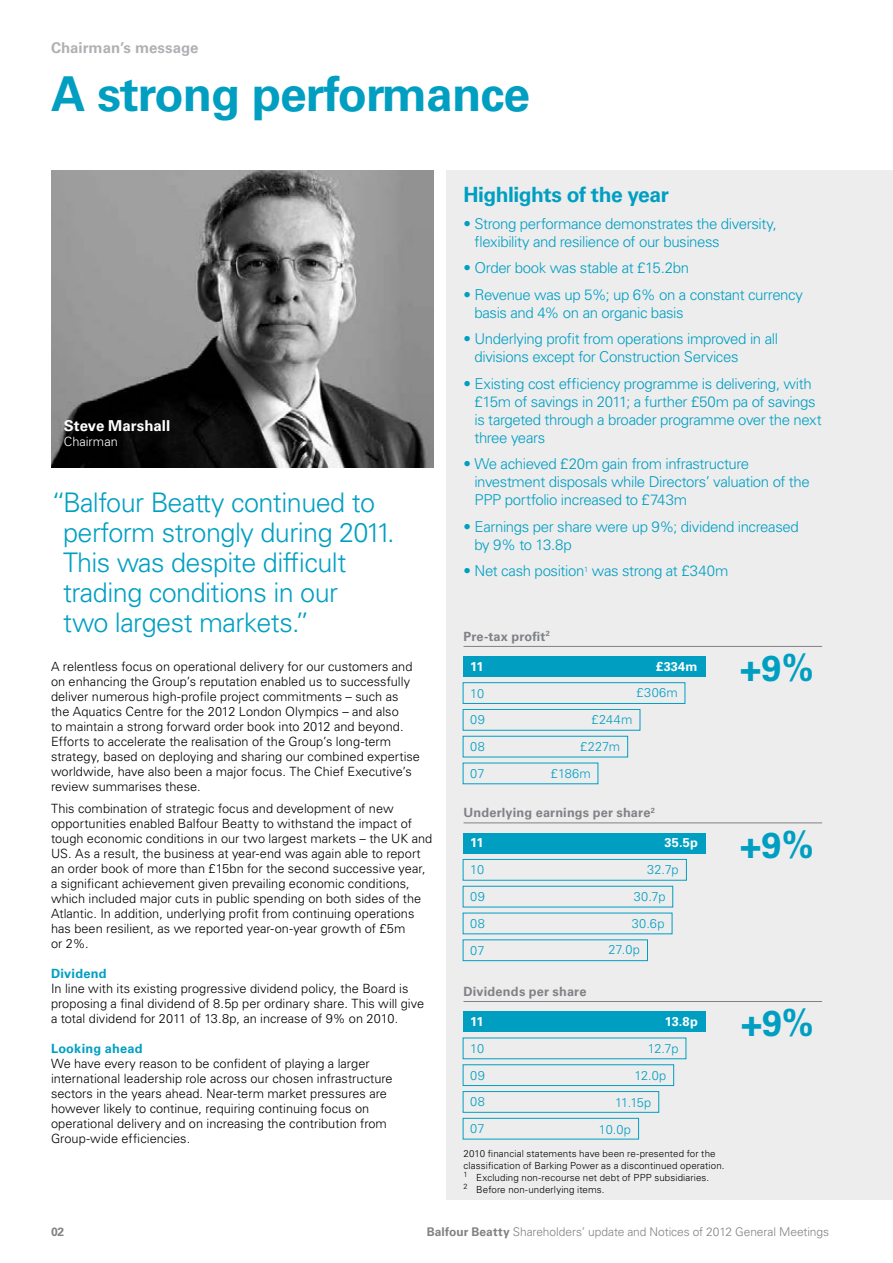
<style>
.page{position:relative;width:893px;height:1263px;background:#fff}
.page>*{position:absolute;margin:0;border:0;box-sizing:border-box;transform-origin:0 0}
.t1{font:700 48px "Univers LT Std";letter-spacing:-.02em;color:#009fc2}
.t2{font:700 36px "Univers LT Std";color:#009fc2}
.t3{font:300 27px/30px "Univers LT Std";letter-spacing:-.02em;color:#009fc2}
.t4{font:700 21px "Univers LT Std";letter-spacing:-.025em;color:#009fc2}
.t5{font:300 15px/18px "Univers LT Std";letter-spacing:-.025em;color:#009fc2}
.t6{font:700 15px "Univers LT Std";color:#afb1b4}
.t7{font:700 15px "Univers LT Std";color:#fff}
.t8{font:300 12.75px/15px "Univers LT Std";color:#000}
.t9{font:300 12.75px/26.8px "Univers LT Std";letter-spacing:.015em;color:#009fc2;text-align:justify}
.t10{font:700 12.75px "Univers LT Std";letter-spacing:.015em;color:#808285}
.t11{font:700 12.75px "Univers LT Std";letter-spacing:.015em;color:#fff}
.t12{font:700 12.75px "Univers LT Std";letter-spacing:.02em;color:#009fc2}
.t13{font:300 12.75px "Univers LT Std";letter-spacing:.005em;color:#fff}
.t14{font:300 12px "Univers LT Std";letter-spacing:-.005em;color:#808285}
.t15{font:700 12px "Univers LT Std";color:#808285}
.t16{font:300 9.75px/12px "Univers LT Std";letter-spacing:.01em;color:#000}
.s1{font-weight:700}
</style>
<div class="page">
<div style="left:446px;top:170px;width:447px;height:1029px;background:#ededee"></div>
<img style="left:51px;top:170px;width:383px;height:298px">
<hr style="left:463px;top:646px;width:359px;height:1px;background:#808285">
<hr style="left:463px;top:822px;width:359px;height:1px;background:#808285">
<hr style="left:463px;top:1001px;width:359px;height:1px;background:#808285">
<div style="left:463px;top:1011px;width:242px;height:21px;background:#009fc2"></div>
<div style="left:463px;top:1064px;width:211px;height:22px;border:1px solid #009fc2"></div>
<div style="left:463px;top:1091px;width:196px;height:22px;border:1px solid #009fc2"></div>
<div style="left:463px;top:1118px;width:176px;height:21px;border:1px solid #009fc2"></div>
<div style="left:463px;top:833px;width:242px;height:20px;background:#009fc2"></div>
<div style="left:463px;top:859px;width:224px;height:21px;border:1px solid #009fc2"></div>
<div style="left:463px;top:939px;width:185px;height:22px;border:1px solid #009fc2"></div>
<div style="left:463px;top:656px;width:242px;height:21px;background:#009fc2"></div>
<div style="left:463px;top:682px;width:222px;height:22px;border:1px solid #009fc2"></div>
<div style="left:463px;top:709px;width:177px;height:22px;border:1px solid #009fc2"></div>
<div style="left:463px;top:736px;width:165px;height:21px;border:1px solid #009fc2"></div>
<p class="t6" style="left:51px;top:39px;width:149px">Chairman’s message</p>
<h1 class="t1" style="left:51px;top:66px;width:481px">A strong performance</h1>
<p class="t7" style="left:64px;top:417px;width:108px">Steve Marshall</p>
<p class="t13" style="left:64px;top:434px;width:56px">Chairman</p>
<h3 class="t3" style="left:63px;top:487px;width:333px;text-indent:-12px">“Balfour Beatty continued to perform strongly during 2011.<br>This was despite difficult trading conditions in our<br>two largest markets.”</h3>
<p class="t8" style="left:51px;top:659px;width:371px">A relentless focus on operational delivery for our customers and on enhancing the Group’s reputation enabled us to successfully deliver numerous high-profile project commitments – such as the Aquatics Centre for the 2012 London Olympics – and also<br>to maintain a strong forward order book into 2012 and beyond.<br>Efforts to accelerate the realisation of the Group’s long-term strategy, based on deploying and sharing our combined expertise worldwide, have also been a major focus. The Chief Executive’s review summarises these.</p>
<p class="t8" style="left:51px;top:801px;width:383px">This combination of strategic focus and development of new opportunities enabled Balfour Beatty to withstand the impact of tough economic conditions in our two largest markets – the UK and US. As a result, the business at year-end was again able to report an order book of more than £15bn for the second successive year, a significant achievement given prevailing economic conditions, which included major cuts in public spending on both sides of the Atlantic. In addition, underlying profit from continuing operations has been resilient, as we reported year-on-year growth of £5m<br>or 2%.</p>
<p class="t12" style="left:51px;top:966px;width:57px">Dividend</p>
<p class="t8" style="left:51px;top:981px;width:375px">In line with its existing progressive dividend policy, the Board is proposing a final dividend of 8.5p per ordinary share. This will give a total dividend for 2011 of 13.8p, an increase of 9% on 2010.</p>
<p class="t12" style="left:51px;top:1041px;width:93px">Looking ahead</p>
<p class="t8" style="left:51px;top:1056px;width:343px">We have every reason to be confident of playing a larger international leadership role across our chosen infrastructure sectors in the years ahead. Near-term market pressures are however likely to continue, requiring continuing focus on operational delivery and on increasing the contribution from Group-wide efficiencies.</p>
<h3 class="t4" style="left:463px;top:183px;width:207px">Highlights of the year</h3>
<p class="t5" style="left:474px;top:214px;width:304px;text-indent:-11px">• Strong performance demonstrates the diversity, flexibility and resilience of our business</p>
<p class="t5" style="left:463px;top:259px;width:227px">• Order book was stable at £15.2bn</p>
<p class="t5" style="left:474px;top:286px;width:330px;text-indent:-11px">• Revenue was up 5%; up 6% on a constant currency basis and 4% on an organic basis</p>
<p class="t5" style="left:474px;top:330px;width:305px;text-indent:-11px">• Underlying profit from operations improved in all divisions except for Construction Services</p>
<p class="t5" style="left:474px;top:375px;width:349px;text-indent:-11px">• Existing cost efficiency programme is delivering, with £15m of savings in 2011; a further £50m pa of savings is targeted through a broader programme over the next three years</p>
<p class="t5" style="left:474px;top:455px;width:337px;text-indent:-11px">• We achieved £20m gain from infrastructure investment disposals while Directors’ valuation of the<br>PPP portfolio increased to £743m</p>
<p class="t5" style="left:474px;top:518px;width:326px;text-indent:-11px">• Earnings per share were up 9%; dividend increased by 9% to 13.8p</p>
<p class="t5" style="left:463px;top:562px;width:266px">• Net cash position<sup>1</sup> was strong at £340m</p>
<p class="t10" style="left:463px;top:629px;width:88px">Pre-tax profit<sup>2</sup></p>
<p class="t11" style="left:470px;top:658px;width:15px">11</p>
<p class="t11" style="left:656px;top:659px;width:43px">£334m</p>
<h2 class="t2" style="left:740px;top:647px;width:75px">+9%</h2>
<p class="t9" style="left:470px;top:679px;width:16px">10<br>09<br>08<br>07</p>
<p class="t9" style="left:637px;top:679px;width:43px">£306m</p>
<p class="t9" style="left:592px;top:706px;width:42px">£244m</p>
<p class="t9" style="left:580px;top:733px;width:42px">£227m</p>
<p class="t9" style="left:551px;top:760px;width:42px">£186m</p>
<p class="t10" style="left:463px;top:805px;width:193px">Underlying earnings per share<sup>2</sup></p>
<p class="t11" style="left:470px;top:835px;width:15px">11</p>
<p class="t11" style="left:665px;top:835px;width:35px">35.5p</p>
<h2 class="t2" style="left:740px;top:824px;width:75px">+9%</h2>
<p class="t9" style="left:470px;top:856px;width:16px">10<br>09<br>08<br>07</p>
<p class="t10" style="left:463px;top:984px;width:124px">Dividends per share</p>
<p class="t11" style="left:470px;top:1014px;width:15px">11</p>
<p class="t9" style="left:470px;top:1035px;width:16px">10<br>09<br>08<br>07</p>
<p class="t9" style="left:647px;top:856px;width:33px">32.7p</p>
<p class="t9" style="left:634px;top:883px;width:33px">30.7p</p>
<p class="t9" style="left:632px;top:910px;width:34px">30.6p</p>
<p class="t9" style="left:608px;top:936px;width:33px">27.0p</p>
<p class="t11" style="left:665px;top:1014px;width:34px">13.8p</p>
<h2 class="t2" style="left:741px;top:1002px;width:74px">+9%</h2>
<p class="t9" style="left:648px;top:1035px;width:32px">12.7p</p>
<p class="t9" style="left:635px;top:1062px;width:33px">12.0p</p>
<p class="t9" style="left:615px;top:1089px;width:38px">11.15p</p>
<p class="t9" style="left:599px;top:1115px;width:34px">10.0p</p>
<p class="t16" style="left:463px;top:1148px;width:263px">2010 financial statements have been re-presented for the classification of Barking Power as a discontinued operation.<br><sup>1</sup> Excluding non-recourse net debt of PPP subsidiaries.<br><sup>2</sup> Before non-underlying items.</p>
<p class="t15" style="left:51px;top:1224px;width:15px">02</p>
<p class="t14" style="left:427px;top:1224px;width:404px"><span class="s1">Balfour Beatty</span> Shareholders’ update and Notices of 2012 General Meetings</p>
</div>
